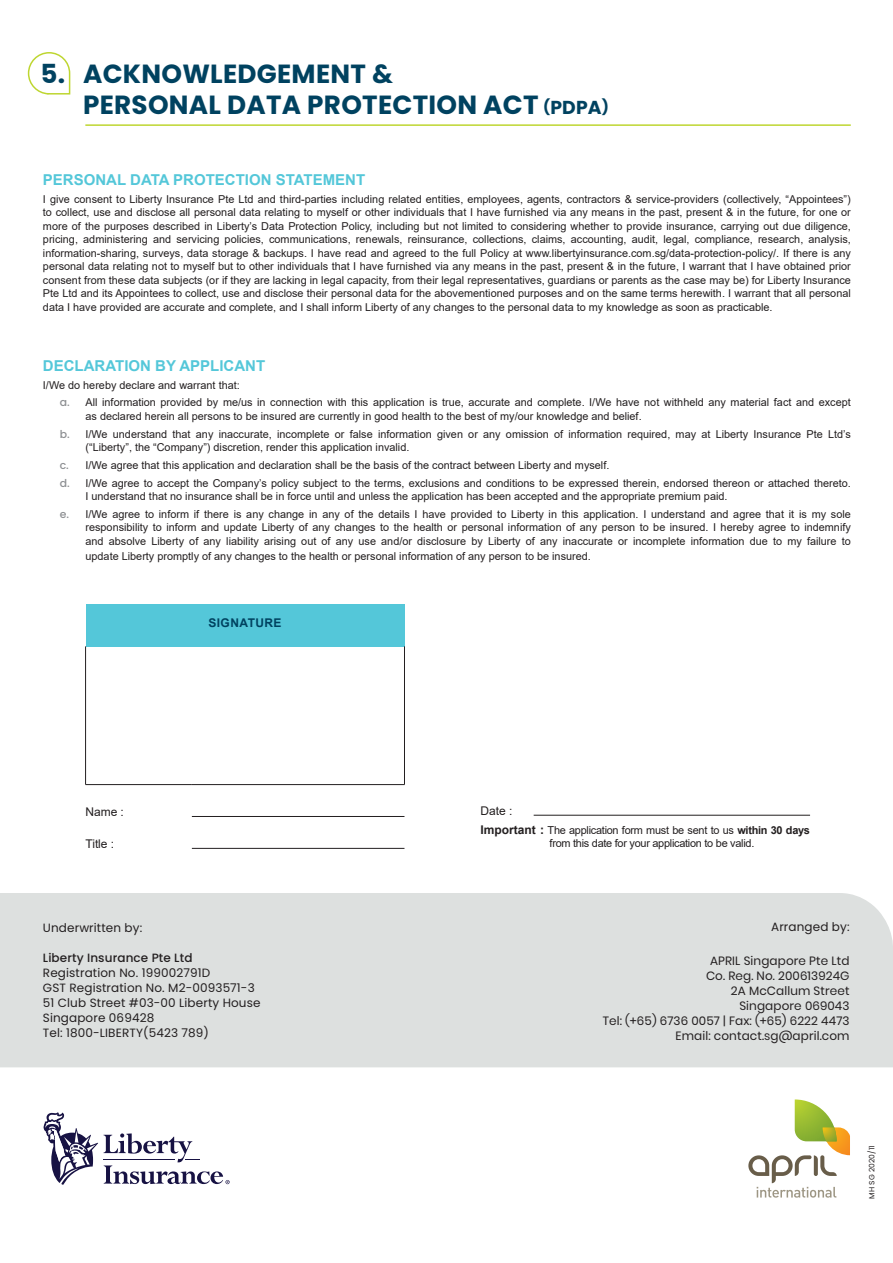
<style>
.page{position:relative;width:893px;height:1263px;background:#fff}
.page>*{position:absolute;margin:0;border:0;box-sizing:border-box;transform-origin:0 0}
.t1{font:700 26.25px/30px "Poppins";letter-spacing:.01em;color:#004260}
.SG_MH_MKT_Brochure_2{font:700 15px "Arial";color:#54c7d9}
.Contents{font:12px/15px "Poppins";letter-spacing:.01em;color:#231f20}
.SG_MH_MKT_Brochure_2-2{font:12px "Arial";letter-spacing:-.005em;color:#231f20}
.t2{font:700 12px "Arial";letter-spacing:.035em;color:#004260}
.SG_MH_MKT_Brochure_2-3{font:10.95px/13.5px "Arial";letter-spacing:-.025em;color:#231f20}
.SG_MH_MKT_Brochure_2-4{font:10.8px/13.5px "Arial";color:#231f20}
.t3{font:7.5px "Poppins";letter-spacing:.01em;color:#231f20}
.s1{font-size:15px}
.s2{font-size:18.75px}
.s3{font-family:"Poppins";font-weight:500;color:#8e9093}
.s4{font-weight:500}
.s5{font-weight:700;font-size:12px}
.s6{font-weight:700}
</style>
<div class="page">
<div style="left:0;top:893px;width:893px;height:174px;background:#dde0df"></div>
<svg style="left:748px;top:1099px;width:102px;height:98px"></svg>
<hr style="left:534px;top:815px;width:276px;height:1px;background:#231f20">
<div style="left:86px;top:604px;width:318px;height:42px;background:#54c7d9"></div>
<hr style="left:85px;top:646px;width:1px;height:138px;background:#231f20">
<hr style="left:192px;top:816px;width:212px;height:1px;background:#231f20">
<hr style="left:192px;top:848px;width:212px;height:1px;background:#231f20">
<hr style="left:404px;top:646px;width:1px;height:138px;background:#231f20">
<hr style="left:85px;top:784px;width:107px;height:1px;background:#231f20">
<hr style="left:192px;top:784px;width:213px;height:1px;background:#231f20">
<div style="left:28px;top:52px;width:42px;height:43px;border:2px solid #bed630;border-radius:20px"></div>
<hr style="left:85px;top:124px;width:766px;height:2px;background:#bed630">
<svg style="left:43px;top:1112px;width:55px;height:73px"></svg>
<svg style="left:104px;top:1133px;width:126px;height:51px"></svg>
<p class="t1" style="left:83px;top:59px;width:527px;text-indent:-43px">5. ACKNOWLEDGEMENT &amp;<br>PERSONAL DATA PROTECTION ACT <span class="s1">(</span><span class="s2">PDPA</span><span class="s1">)</span></p>
<p class="SG_MH_MKT_Brochure_2" style="left:43px;top:169px;width:324px">PERSONAL DATA PROTECTION STATEMENT</p>
<p class="SG_MH_MKT_Brochure_2-4" style="left:43px;top:192px;width:809px;text-align:justify">I give consent to Liberty Insurance Pte Ltd and third-parties including related entities, employees, agents, contractors &amp; service-providers (collectively, “Appointees”) to collect, use and disclose all personal data relating to myself or other individuals that I have furnished via any means in the past, present &amp; in the future, for one or more of the purposes described in Liberty’s Data Protection Policy, including but not limited to considering whether to provide insurance, carrying out due diligence, pricing, administering and servicing policies, communications, renewals, reinsurance, collections, claims, accounting, audit, legal, compliance, research, analysis, information-sharing, surveys, data storage &amp; backups. I have read and agreed to the full Policy at www.libertyinsurance.com.sg/data-protection-policy/. If there is any personal data relating not to myself but to other individuals that I have furnished via any means in the past, present &amp; in the future, I warrant that I have obtained prior consent from these data subjects (or if they are lacking in legal capacity, from their legal representatives, guardians or parents as the case may be) for Liberty Insurance Pte Ltd and its Appointees to collect, use and disclose their personal data for the abovementioned purposes and on the same terms herewith. I warrant that all personal data I have provided are accurate and complete, and I shall inform Liberty of any changes to the personal data to my knowledge as soon as practicable.</p>
<p class="SG_MH_MKT_Brochure_2" style="left:43px;top:355px;width:224px">DECLARATION BY APPLICANT</p>
<p class="SG_MH_MKT_Brochure_2-4" style="left:43px;top:378px;width:198px">I/We do hereby declare and warrant that:</p>
<p class="SG_MH_MKT_Brochure_2-4" style="left:85px;top:396px;width:767px;text-indent:-26px"><span class="s3">a.</span> All information provided by me/us in connection with this application is true, accurate and complete. I/We have not withheld any material fact and except as declared herein all persons to be insured are currently in good health to the best of my/our knowledge and belief.</p>
<p class="SG_MH_MKT_Brochure_2-4" style="left:85px;top:427px;width:767px;text-indent:-26px"><span class="s3">b.</span> I/We understand that any inaccurate, incomplete or false information given or any omission of information required, may at Liberty Insurance Pte Ltd’s (“Liberty”, the “Company”) discretion, render this application invalid.</p>
<p class="SG_MH_MKT_Brochure_2-4" style="left:60px;top:458px;width:551px"><span class="s3">c.</span> I/We agree that this application and declaration shall be the basis of the contract between Liberty and myself.</p>
<p class="SG_MH_MKT_Brochure_2-4" style="left:85px;top:476px;width:767px;text-indent:-26px"><span class="s3">d.</span> I/We agree to accept the Company’s policy subject to the terms, exclusions and conditions to be expressed therein, endorsed thereon or attached thereto.<br>I understand that no insurance shall be in force until and unless the application has been accepted and the appropriate premium paid.</p>
<p class="SG_MH_MKT_Brochure_2-4" style="left:85px;top:507px;width:767px;text-align:justify;text-indent:-26px"><span class="s3">e.</span> I/We agree to inform if there is any change in any of the details I have provided to Liberty in this application. I understand and agree that it is my sole responsibility to inform and update Liberty of any changes to the health or personal information of any person to be insured. I hereby agree to indemnify and absolve Liberty of any liability arising out of any use and/or disclosure by Liberty of any inaccurate or incomplete information due to my failure to</p>
<p class="SG_MH_MKT_Brochure_2-4" style="left:85px;top:549px;width:507px">update Liberty promptly of any changes to the health or personal information of any person to be insured.</p>
<p class="t2" style="left:208px;top:615px;width:75px">SIGNATURE</p>
<p class="SG_MH_MKT_Brochure_2-2" style="left:86px;top:804px;width:40px">Name :</p>
<p class="SG_MH_MKT_Brochure_2-2" style="left:86px;top:836px;width:30px">Title :</p>
<p class="Contents" style="left:43px;top:920px;width:101px">Underwritten by:</p>
<p class="Contents" style="left:43px;top:950px;width:219px"><span class="s4">Liberty Insurance Pte Ltd<br></span>Registration No. 199002791D<br>GST Registration No. M2-0093571-3<br>51 Club Street #03-00 Liberty House<br>Singapore 069428<br>Tel: 1800-LIBERTY(5423 789)</p>
<p class="SG_MH_MKT_Brochure_2-2" style="left:480px;top:803px;width:33px">Date :</p>
<p class="SG_MH_MKT_Brochure_2-3" style="left:550px;top:823px;width:262px;text-indent:-69px"><span class="s5">Important :</span> The application form must be sent to us <span class="s6">within 30 days </span>from this date for your application to be valid.</p>
<p class="Contents" style="left:771px;top:919px;width:80px">Arranged by:</p>
<p class="Contents" style="left:603px;top:953px;width:248px;text-align:right">APRIL Singapore Pte Ltd<br>Co. Reg. No. 200613924G<br>2A McCallum Street<br>Singapore 069043<br>Tel: (+65) 6736 0057 | Fax: (+65) 6222 4473<br>Email: contact.sg@april.com</p>
<p class="t3" style="left:867px;top:1198px;width:55px;rotate:-90deg">MH SG 2020/11</p>
</div>
